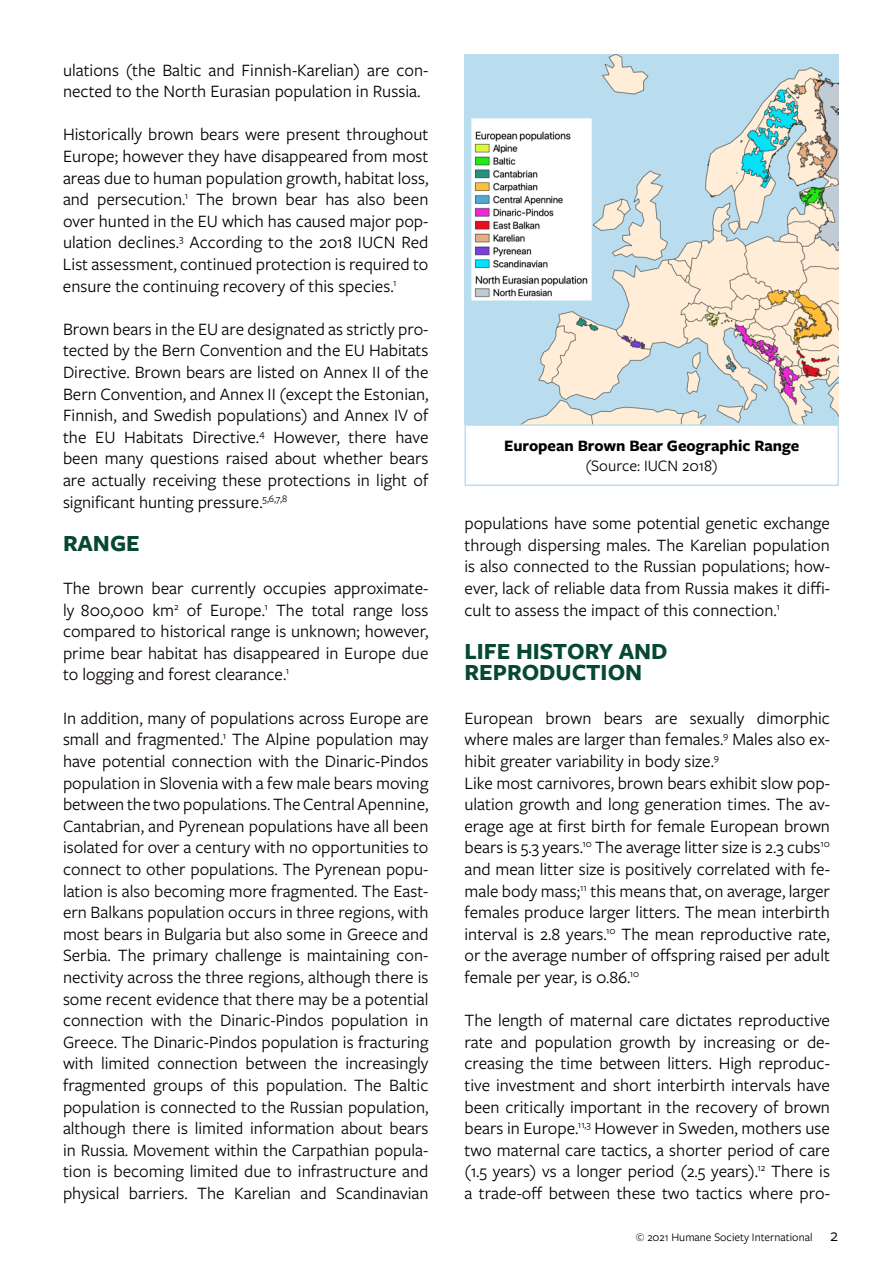
<style>
.page{position:relative;width:893px;height:1263px;background:#fff}
.page>*{position:absolute;margin:0;border:0;box-sizing:border-box;transform-origin:0 0}
.t1{font:700 24px/21.6px "Freight Sans Pro";color:#064831}
.t2{font:18px/21.6px "Freight Sans Pro";color:#000;text-align:justify}
.t3{font:18px/21.6px "Freight Sans Pro";color:#080100;text-align:justify}
.t4{font:700 16.5px "Freight Sans Pro";color:#000}
.t5{font:16.5px "Freight Sans Pro";color:#000}
.t6{font:12px "Freight Sans Pro";color:#000}
.s1{color:#000}
.s2{font-size:18px}
</style>
<div class="page">
<img style="left:464px;top:54px;width:375px;height:370px">
<div style="left:464px;top:424px;width:375px;height:62px;border:2px solid #bbdef0"></div>
<p class="t2" style="left:63px;top:58px;width:367px">ulations (the Baltic and Finnish-Karelian) are con&shy;nected to the North Eurasian population in Russia.</p>
<p class="t2" style="left:63px;top:123px;width:367px">Historically brown bears were present throughout Europe; however they have disappeared from most areas due to human population growth, habitat loss, and persecution.<sup>1</sup> The brown bear has also been over hunted in the EU which has caused major pop&shy;ulation declines.<sup>3</sup> According to the 2018 IUCN Red List assessment, continued protection is required to ensure the continuing recovery of this species.<sup>1</sup></p>
<p class="t2" style="left:63px;top:317px;width:367px">Brown bears in the EU are designated as strictly pro&shy;tected by the Bern Convention and the EU Habitats Directive. Brown bears are listed on Annex II of the Bern Convention, and Annex II (except the Estonian, Finnish, and Swedish populations) and Annex IV of the EU Habitats Directive.<sup>4</sup> However, there have been many questions raised about whether bears are actually receiving these protections in light of significant hunting pressure.<sup>5,6,7,8</sup></p>
<h1 class="t1" style="left:63px;top:531px;width:78px">RANGE</h1>
<p class="t2" style="left:63px;top:577px;width:367px">The brown bear currently occupies approximate&shy;ly 800,000 km<sup>2</sup> of Europe.<sup>1</sup> The total range loss compared to historical range is unknown; however,</p>
<p class="t3" style="left:63px;top:641px;width:367px">prime bear habitat has disappeared in Europe due to logging and forest clearance.<sup>1</sup></p>
<p class="t3" style="left:63px;top:706px;width:367px"><span class="s1">In addition, many of populations across Europe are small and fragmented.</span><sup>1</sup> <span class="s1">The Alpine population may have potential connection with the Dinaric-Pindos population in Slovenia with a few male bears moving between the two populations.</span> The Central Apennine, Cantabrian, and Pyrenean populations have all been isolated for over a century with no opportunities to connect to other populations. The Pyrenean popu&shy;lation is also becoming more fragmented. The East&shy;ern Balkans population occurs in three regions, with most bears in Bulgaria but also some in Greece and Serbia. The primary challenge is maintaining con&shy;nectivity across the three regions, although there is some recent evidence that there may be a potential connection with the Dinaric-Pindos population <span class="s1">in Greece</span>. <span class="s1">The Dinaric-Pindos population is fracturing with limited connection between the increasingly fragmented groups of this population.</span> The Baltic population is connected to the Russian population, although there is limited information about bears in Russia. <span class="s1">Movement within the</span> Carpathian popula&shy;tion is becoming limited due to infrastructure and physical barriers. The Karelian and Scandinavian</p>
<p class="t4" style="left:504px;top:434px;width:297px">European Brown Bear Geographic Range</p>
<p class="t5" style="left:585px;top:454px;width:134px">(Source: IUCN 2018)</p>
<p class="t3" style="left:464px;top:512px;width:367px">populations have some potential genetic exchange through dispersing males. The Karelian population is also connected to the Russian populations; how&shy;ever, lack of reliable data from Russia makes it diffi&shy;cult to assess the impact of this connection.<sup>1</sup></p>
<h1 class="t1" style="left:464px;top:639px;width:205px">LIFE HISTORY AND<br>REPRODUCTION</h1>
<p class="t2" style="left:464px;top:706px;width:367px;text-align:left">European brown bears are sexually dimorphic where males are larger than females.<sup>9</sup> Males also ex&shy;hibit greater variability in body size.<sup>9<br></sup>Like most carnivores, brown bears exhibit slow pop&shy;ulation growth and long generation times. The av&shy;erage age at first birth for female European brown bears is 5.3 years.<sup>10</sup> The average litter size is 2.3 cubs<sup>10 </sup>and mean litter size is positively correlated with fe&shy;male body mass;<sup>11</sup> this means that, on average, larger females produce larger litters. The mean interbirth interval is 2.8 years.<sup>10</sup> The mean reproductive rate, or the average number of offspring raised per adult female per year, is 0.86.<sup>10</sup></p>
<p class="t2" style="left:464px;top:1009px;width:367px">The length of maternal care dictates reproductive rate and population growth by increasing or de&shy;creasing the time between litters. High reproduc&shy;tive investment and short interbirth intervals have been critically important in the recovery of brown bears in Europe.<sup>11,3</sup> However in Sweden, mothers use two maternal care tactics, a shorter period of care (1.5 years) vs a longer period (2.5 years).<sup>12</sup> There is a trade-off between these two tactics where pro-</p>
<p class="t6" style="left:636px;top:1229px;width:204px">© 2021 Humane Society International <span class="s2">2</span></p>
</div>
